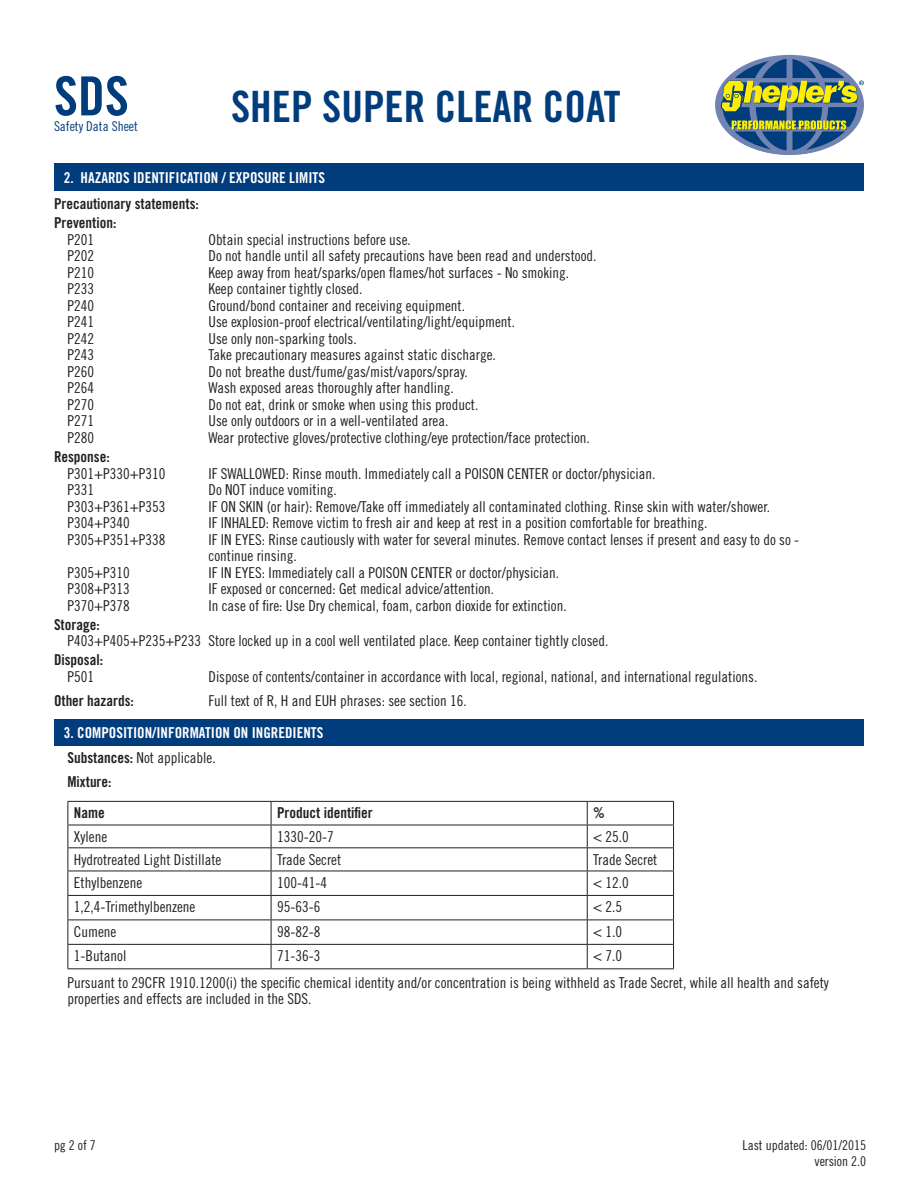
<style>
.page{position:relative;width:918px;height:1188px;background:#fff}
.page>*{position:absolute;margin:0;border:0;box-sizing:border-box;transform-origin:0 0}
.t1{font:54px "Trade Gothic LT Std Bd Cn 20";color:#013d7d}
.t2{font:43.2px "Trade Gothic LT Std Bd Cn 20";color:#013d7d}
.Body_Text{font:15px/16.5px "Trade Gothic LT Std Cn 18";color:#231f20}
.cHART_tEXT{font:15px "Trade Gothic LT Std Cn 18";color:#231f20}
.Body_Text-2{font:15px "Trade Gothic LT Std Bd Cn 20";color:#231f20}
.Section_Header{font:15px "Trade Gothic LT Std Bd Cn 20";color:#fff}
.cHART_tEXT-2{font:15px "Trade Gothic LT Std Bd Cn 20";color:#231f20}
.cHART_tEXT-3{font:13.5px/16.5px "Trade Gothic LT Std Cn 18";color:#231f20;text-align:right}
.t3{font:13.5px "Trade Gothic LT Std Cn 18";color:#013d7d}
.s1{font-family:"Trade Gothic LT Std Bd Cn 20"}
</style>
<div class="page">
<svg style="left:715px;top:55px;width:149px;height:100px"></svg>
<div style="left:54px;top:164px;width:810px;height:27px;background:#013d7d"></div>
<div style="left:54px;top:719px;width:810px;height:27px;background:#013d7d"></div>
<hr style="left:271px;top:801px;width:316px;height:1px;background:#231f20">
<hr style="left:271px;top:825px;width:316px;height:1px;background:#231f20">
<hr style="left:271px;top:847px;width:316px;height:1px;background:#231f20">
<hr style="left:271px;top:871px;width:316px;height:1px;background:#231f20">
<hr style="left:271px;top:895px;width:316px;height:1px;background:#231f20">
<hr style="left:271px;top:920px;width:316px;height:1px;background:#231f20">
<hr style="left:271px;top:944px;width:316px;height:1px;background:#231f20">
<hr style="left:271px;top:968px;width:316px;height:1px;background:#231f20">
<hr style="left:587px;top:801px;width:87px;height:1px;background:#231f20">
<hr style="left:587px;top:825px;width:87px;height:1px;background:#231f20">
<hr style="left:587px;top:847px;width:87px;height:1px;background:#231f20">
<hr style="left:587px;top:871px;width:87px;height:1px;background:#231f20">
<hr style="left:587px;top:895px;width:87px;height:1px;background:#231f20">
<hr style="left:587px;top:920px;width:87px;height:1px;background:#231f20">
<hr style="left:587px;top:944px;width:87px;height:1px;background:#231f20">
<svg style="left:587px;top:802px;width:1px;height:166px"></svg>
<svg style="left:673px;top:802px;width:1px;height:166px"></svg>
<hr style="left:587px;top:968px;width:87px;height:1px;background:#231f20">
<hr style="left:68px;top:801px;width:203px;height:1px;background:#231f20">
<hr style="left:68px;top:825px;width:203px;height:1px;background:#231f20">
<hr style="left:68px;top:847px;width:203px;height:1px;background:#231f20">
<hr style="left:68px;top:871px;width:203px;height:1px;background:#231f20">
<hr style="left:68px;top:895px;width:203px;height:1px;background:#231f20">
<hr style="left:68px;top:920px;width:203px;height:1px;background:#231f20">
<hr style="left:68px;top:944px;width:203px;height:1px;background:#231f20">
<svg style="left:68px;top:802px;width:1px;height:166px"></svg>
<svg style="left:271px;top:802px;width:1px;height:166px"></svg>
<hr style="left:68px;top:968px;width:203px;height:1px;background:#231f20">
<h1 class="t1" style="left:54px;top:63px;width:76px">SDS</h1>
<p class="t3" style="left:54px;top:118px;width:85px">Safety Data Sheet</p>
<h2 class="t2" style="left:231px;top:81px;width:391px">SHEP SUPER CLEAR COAT</h2>
<p class="Section_Header" style="left:64px;top:168px;width:263px">2. HAZARDS IDENTIFICATION / EXPOSURE LIMITS</p>
<p class="Body_Text-2" style="left:54px;top:195px;width:146px">Precautionary statements:</p>
<p class="Body_Text-2" style="left:54px;top:214px;width:64px">Prevention:</p>
<p class="Body_Text" style="left:68px;top:231px;width:28px">P201</p>
<p class="Body_Text" style="left:208px;top:231px;width:204px">Obtain special instructions before use.</p>
<p class="Body_Text" style="left:68px;top:248px;width:28px">P202</p>
<p class="Body_Text" style="left:208px;top:248px;width:390px">Do not handle until all safety precautions have been read and understood.</p>
<p class="Body_Text" style="left:68px;top:264px;width:28px">P210</p>
<p class="Body_Text" style="left:208px;top:264px;width:362px">Keep away from heat/sparks/open flames/hot surfaces - No smoking.</p>
<p class="Body_Text" style="left:68px;top:281px;width:28px">P233</p>
<p class="Body_Text" style="left:208px;top:281px;width:156px">Keep container tightly closed.</p>
<p class="Body_Text" style="left:68px;top:297px;width:28px">P240</p>
<p class="Body_Text" style="left:208px;top:297px;width:258px">Ground/bond container and receiving equipment.</p>
<p class="Body_Text" style="left:68px;top:314px;width:28px">P241</p>
<p class="Body_Text" style="left:208px;top:314px;width:308px">Use explosion-proof electrical/ventilating/light/equipment.</p>
<p class="Body_Text" style="left:68px;top:330px;width:28px">P242</p>
<p class="Body_Text" style="left:208px;top:330px;width:150px">Use only non-sparking tools.</p>
<p class="Body_Text" style="left:68px;top:347px;width:28px">P243</p>
<p class="Body_Text" style="left:208px;top:347px;width:289px">Take precautionary measures against static discharge.</p>
<p class="Body_Text" style="left:68px;top:363px;width:28px">P260</p>
<p class="Body_Text" style="left:208px;top:363px;width:261px">Do not breathe dust/fume/gas/mist/vapors/spray.</p>
<p class="Body_Text" style="left:68px;top:380px;width:28px">P264</p>
<p class="Body_Text" style="left:208px;top:380px;width:247px">Wash exposed areas thoroughly after handling.</p>
<p class="Body_Text" style="left:68px;top:396px;width:28px">P270</p>
<p class="Body_Text" style="left:208px;top:396px;width:271px">Do not eat, drink or smoke when using this product.</p>
<p class="Body_Text" style="left:68px;top:413px;width:28px">P271</p>
<p class="Body_Text" style="left:208px;top:413px;width:241px">Use only outdoors or in a well-ventilated area.</p>
<p class="Body_Text" style="left:68px;top:429px;width:28px">P280</p>
<p class="Body_Text" style="left:208px;top:429px;width:383px">Wear protective gloves/protective clothing/eye protection/face protection.</p>
<p class="Body_Text-2" style="left:54px;top:448px;width:57px">Response:</p>
<p class="Body_Text" style="left:68px;top:465px;width:99px">P301+P330+P310</p>
<p class="Body_Text" style="left:208px;top:465px;width:449px">IF SWALLOWED: Rinse mouth. Immediately call a POISON CENTER or doctor/physician.</p>
<p class="Body_Text" style="left:68px;top:481px;width:28px">P331</p>
<p class="Body_Text" style="left:208px;top:481px;width:130px">Do NOT induce vomiting.</p>
<p class="Body_Text" style="left:68px;top:498px;width:99px">P303+P361+P353</p>
<p class="Body_Text" style="left:208px;top:498px;width:563px">IF ON SKIN (or hair): Remove/Take off immediately all contaminated clothing. Rinse skin with water/shower.</p>
<p class="Body_Text" style="left:68px;top:514px;width:64px">P304+P340</p>
<p class="Body_Text" style="left:208px;top:514px;width:501px">IF INHALED: Remove victim to fresh air and keep at rest in a position comfortable for breathing.</p>
<p class="Body_Text" style="left:68px;top:531px;width:99px">P305+P351+P338</p>
<p class="Body_Text" style="left:208px;top:531px;width:592px">IF IN EYES: Rinse cautiously with water for several minutes. Remove contact lenses if present and easy to do so -</p>
<p class="Body_Text" style="left:208px;top:547px;width:90px">continue rinsing.</p>
<p class="Body_Text" style="left:68px;top:564px;width:64px">P305+P310</p>
<p class="Body_Text" style="left:208px;top:564px;width:352px">IF IN EYES: Immediately call a POISON CENTER or doctor/physician.</p>
<p class="Body_Text" style="left:68px;top:580px;width:64px">P308+P313</p>
<p class="Body_Text" style="left:208px;top:580px;width:287px">IF exposed or concerned: Get medical advice/attention.</p>
<p class="Body_Text" style="left:68px;top:597px;width:64px">P370+P378</p>
<p class="Body_Text" style="left:208px;top:597px;width:360px">In case of fire: Use Dry chemical, foam, carbon dioxide for extinction.</p>
<p class="Body_Text-2" style="left:54px;top:615px;width:47px">Storage:</p>
<p class="Body_Text" style="left:68px;top:632px;width:542px">P403+P405+P235+P233 Store locked up in a cool well ventilated place. Keep container tightly closed.</p>
<p class="Body_Text-2" style="left:54px;top:651px;width:51px">Disposal:</p>
<p class="Body_Text" style="left:68px;top:668px;width:28px">P501</p>
<p class="Body_Text" style="left:208px;top:668px;width:550px">Dispose of contents/container in accordance with local, regional, national, and international regulations.</p>
<p class="Body_Text-2" style="left:54px;top:692px;width:81px">Other hazards:</p>
<p class="Body_Text" style="left:208px;top:692px;width:260px">Full text of R, H and EUH phrases: see section 16.</p>
<p class="Section_Header" style="left:64px;top:723px;width:261px">3. COMPOSITION/INFORMATION ON INGREDIENTS</p>
<p class="Body_Text" style="left:68px;top:749px;width:150px"><span class="s1">Substances:</span> Not applicable.</p>
<p class="Body_Text-2" style="left:68px;top:773px;width:46px">Mixture:</p>
<p class="cHART_tEXT-2" style="left:74px;top:804px;width:32px">Name</p>
<p class="cHART_tEXT-2" style="left:277px;top:804px;width:97px">Product identifier</p>
<p class="cHART_tEXT-2" style="left:593px;top:804px;width:13px">%</p>
<p class="cHART_tEXT" style="left:74px;top:828px;width:35px">Xylene</p>
<p class="cHART_tEXT" style="left:277px;top:828px;width:58px">1330-20-7</p>
<p class="cHART_tEXT" style="left:593px;top:828px;width:37px">&lt; 25.0</p>
<p class="cHART_tEXT" style="left:74px;top:850px;width:149px">Hydrotreated Light Distillate</p>
<p class="cHART_tEXT" style="left:277px;top:850px;width:66px">Trade Secret</p>
<p class="cHART_tEXT" style="left:593px;top:850px;width:66px">Trade Secret</p>
<p class="cHART_tEXT" style="left:74px;top:874px;width:70px">Ethylbenzene</p>
<p class="cHART_tEXT" style="left:277px;top:874px;width:51px">100-41-4</p>
<p class="cHART_tEXT" style="left:593px;top:874px;width:37px">&lt; 12.0</p>
<p class="cHART_tEXT" style="left:74px;top:898px;width:123px">1,2,4-Trimethylbenzene</p>
<p class="cHART_tEXT" style="left:277px;top:898px;width:45px">95-63-6</p>
<p class="cHART_tEXT" style="left:593px;top:898px;width:30px">&lt; 2.5</p>
<p class="cHART_tEXT" style="left:74px;top:922px;width:44px">Cumene</p>
<p class="cHART_tEXT" style="left:277px;top:922px;width:45px">98-82-8</p>
<p class="cHART_tEXT" style="left:593px;top:922px;width:30px">&lt; 1.0</p>
<p class="cHART_tEXT" style="left:74px;top:947px;width:54px">1-Butanol</p>
<p class="cHART_tEXT" style="left:277px;top:947px;width:45px">71-36-3</p>
<p class="cHART_tEXT" style="left:593px;top:947px;width:30px">&lt; 7.0</p>
<p class="Body_Text" style="left:68px;top:974px;width:763px">Pursuant to 29CFR 1910.1200(i) the specific chemical identity and/or concentration is being withheld as Trade Secret, while all health and safety properties and effects are included in the SDS.</p>
<p class="cHART_tEXT-3" style="left:54px;top:1137px;width:43px">pg 2 of 7</p>
<p class="cHART_tEXT-3" style="left:742px;top:1137px;width:125px">Last updated: 06/01/2015 version 2.0</p>
</div>
